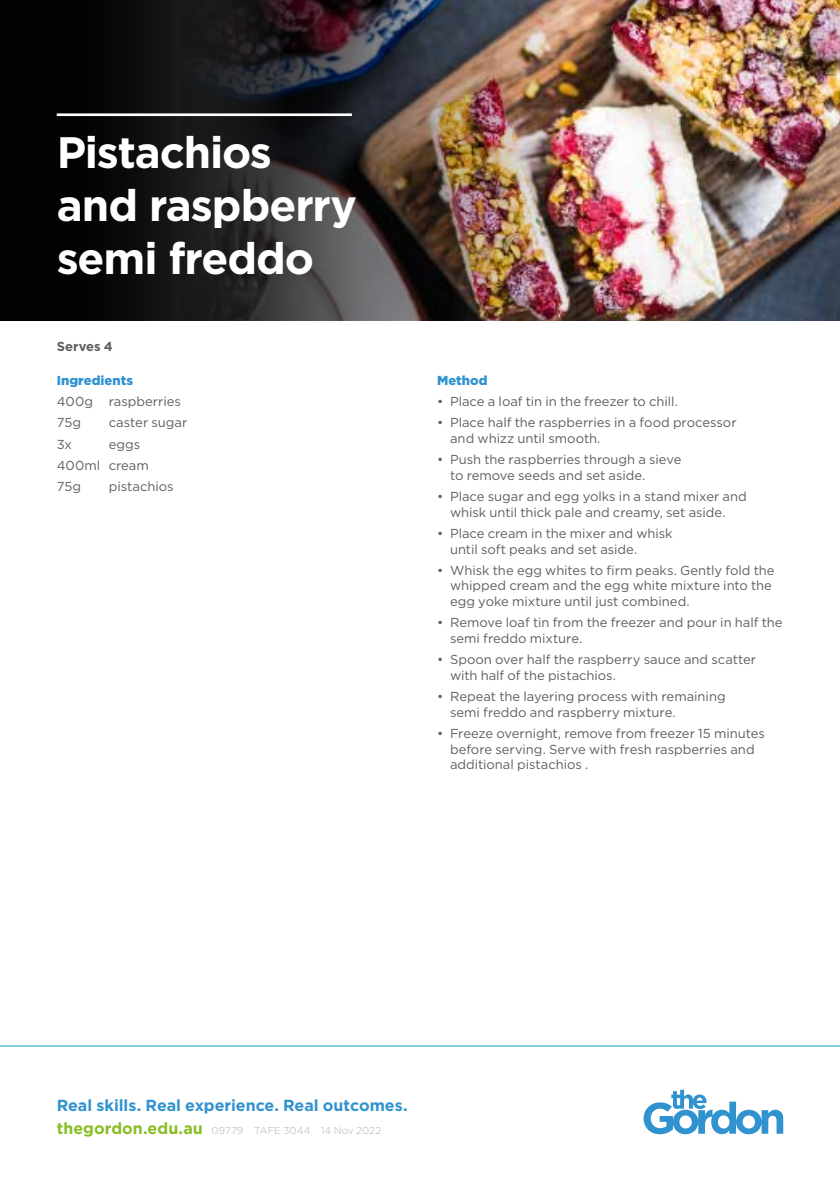
<style>
.page{position:relative;width:840px;height:1191px;background:#fff}
.page>*{position:absolute;margin:0;border:0;box-sizing:border-box;transform-origin:0 0}
.t1{font:700 44px/52.8px "Gotham";letter-spacing:-.025em;color:#fff}
.t2{font:700 16px "Gotham";letter-spacing:-.005em;color:#3192d0}
.t3{font:13px/15.6px "Gotham";letter-spacing:-.005em;color:#5f5e5e}
.t4{font:900 13px "Gotham";letter-spacing:.005em;color:#3192d0}
.t5{font:700 13px "Gotham";color:#5f5e5e}
.t6{font:300 10px "Gotham";letter-spacing:.005em;color:#b3b2b2}
.s1{font-weight:700;font-size:16px;color:#89bd24}
</style>
<div class="page">
<img style="left:582px;top:0;width:257px;height:320px">
<img style="left:0;top:0;width:582px;height:321px">
<svg style="left:0;top:0;width:451px;height:320px;background:#211f20"></svg>
<hr style="left:57px;top:113px;width:294px;height:3px;background:#fff">
<svg style="left:0;top:1045px;width:839px;height:90px"></svg>
<svg style="left:643px;top:1089px;width:139px;height:45px"></svg>
<h1 class="t1" style="left:57px;top:126px;width:301px">Pistachios and raspberry semi freddo</h1>
<p class="t5" style="left:57px;top:337px;width:58px">Serves 4</p>
<p class="t4" style="left:57px;top:371px;width:78px">Ingredients</p>
<p class="t3" style="left:57px;top:390px;width:126px;line-height:21.2px">400g raspberries<br>75g</p>
<p class="t3" style="left:109px;top:414px;width:80px">caster sugar</p>
<p class="t3" style="left:57px;top:436px;width:17px">3x</p>
<p class="t3" style="left:57px;top:433px;width:94px;line-height:21.2px;text-indent:52px">eggs<br>400ml cream<br>75g</p>
<p class="t3" style="left:109px;top:478px;width:66px">pistachios</p>
<p class="t4" style="left:437px;top:371px;width:52px">Method</p>
<p class="t3" style="left:437px;top:393px;width:242px">• Place a loaf tin in the freezer to chill.</p>
<p class="t3" style="left:450px;top:414px;width:288px;text-indent:-13px">• Place half the raspberries in a food processor and whizz until smooth.</p>
<p class="t3" style="left:450px;top:451px;width:233px;text-indent:-13px">• Push the raspberries through a sieve to remove seeds and set aside.</p>
<p class="t3" style="left:450px;top:488px;width:298px;text-indent:-13px">• Place sugar and egg yolks in a stand mixer and whisk until thick pale and creamy, set aside.</p>
<p class="t3" style="left:450px;top:525px;width:224px;text-indent:-13px">• Place cream in the mixer and whisk until soft peaks and set aside.</p>
<p class="t3" style="left:450px;top:562px;width:326px;text-indent:-13px">• Whisk the egg whites to firm peaks. Gently fold the whipped cream and the egg white mixture into the egg yoke mixture until just combined.</p>
<p class="t3" style="left:450px;top:614px;width:334px;text-indent:-13px">• Remove loaf tin from the freezer and pour in half the semi freddo mixture.</p>
<p class="t3" style="left:450px;top:651px;width:307px;text-indent:-13px">• Spoon over half the raspberry sauce and scatter with half of the pistachios.</p>
<p class="t3" style="left:450px;top:688px;width:277px;text-indent:-13px">• Repeat the layering process with remaining semi freddo and raspberry mixture.</p>
<p class="t3" style="left:450px;top:725px;width:316px;text-indent:-13px">• Freeze overnight, remove from freezer 15 minutes before serving. Serve with fresh raspberries and additional pistachios .</p>
<p class="t2" style="left:57px;top:1094px;width:352px">Real skills. Real experience. Real outcomes.</p>
<p class="t6" style="left:57px;top:1124px;width:326px"><span class="s1">thegordon.edu.au</span> 09779 TAFE 3044 14 Nov 2022</p>
</div>
